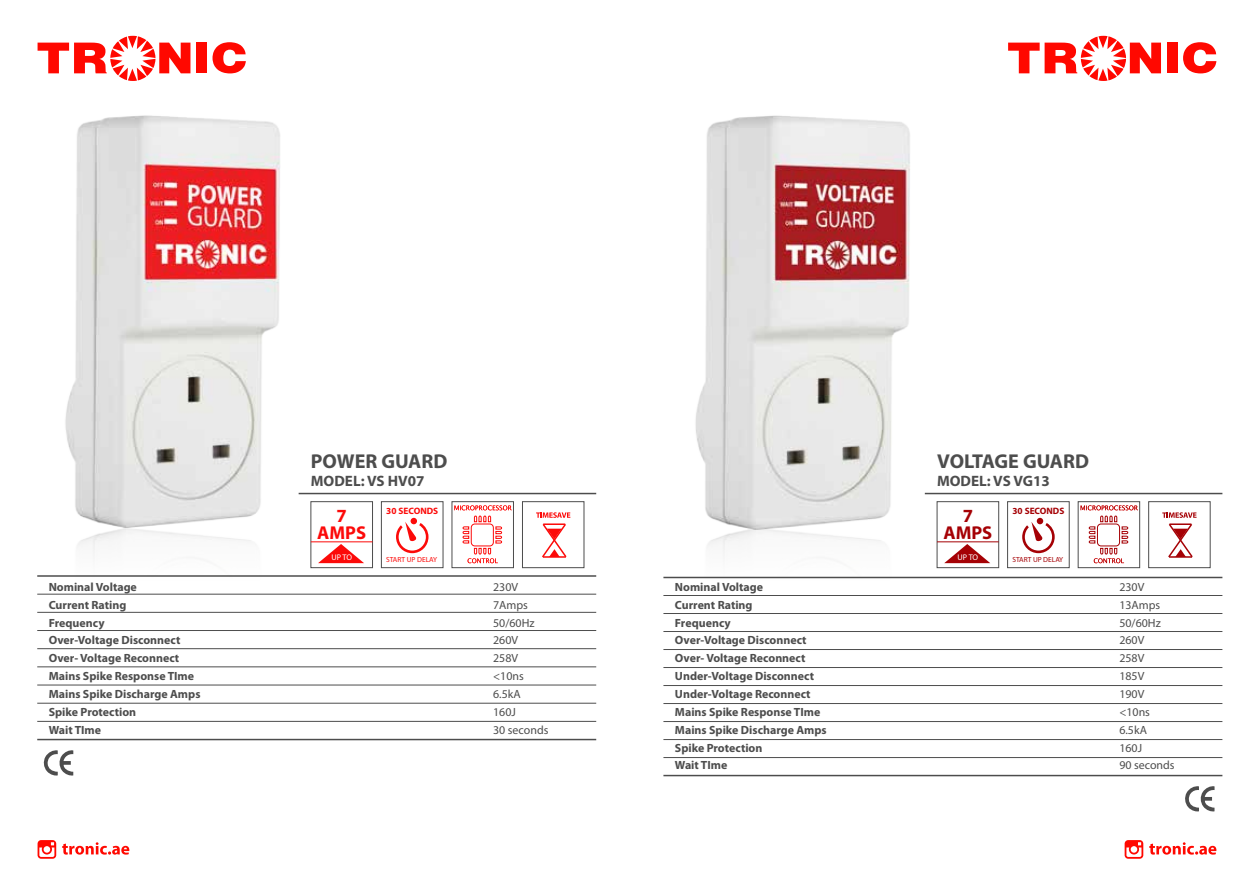
<style>
.page{position:relative;width:1259px;height:893px;background:#fff}
.page>*{position:absolute;margin:0;border:0;box-sizing:border-box;transform-origin:0 0}
.t1{font:700 20.1px "Myriad Pro";color:#4d4d4d}
.t2{font:700 18.6px/17.2px "Myriad Pro";color:#fc0a09;text-align:center}
.t3{font:700 18.6px/17.2px "Myriad Pro";color:#a50105;text-align:center}
.t4{font:700 15.15px "Myriad Pro";color:#4d4d4d}
.t5{font:700 11.85px/17.9px "Myriad Pro";color:#4d4d4d}
.t6{font:11.85px/17.9px "Myriad Pro";color:#4d4d4d}
.t7{font:700 9.3px "Myriad Pro";color:#fc0a09}
.t8{font:700 9.3px "Myriad Pro";color:#a50105}
.t9{font:8.25px "Myriad Pro";letter-spacing:-.015em;color:#fff}
.t10{font:7.35px "Myriad Pro";color:#fc0a09}
.t11{font:7.35px "Myriad Pro";color:#a50105}
</style>
<div class="page">
<img style="left:695px;top:115px;width:231px;height:429px">
<svg style="left:38px;top:36px;width:152px;height:45px"></svg>
<div style="left:197px;top:43px;width:10px;height:30px;background:#ff0800"></div>
<svg style="left:212px;top:42px;width:34px;height:31px"></svg>
<svg style="left:1008px;top:36px;width:153px;height:45px"></svg>
<div style="left:1167px;top:43px;width:10px;height:30px;background:#ff0800"></div>
<svg style="left:1183px;top:42px;width:33px;height:31px"></svg>
<img style="left:65px;top:115px;width:215px;height:427px">
<div style="left:381px;top:501px;width:62px;height:67px;border:1px solid #4d4d4d"></div>
<svg style="left:396px;top:522px;width:32px;height:31px"></svg>
<div style="left:410px;top:518px;width:7px;height:6px;background:#fc0a09;border-radius:50%"></div>
<div style="left:311px;top:501px;width:62px;height:67px;border:1px solid #4d4d4d"></div>
<svg style="left:318px;top:544px;width:46px;height:19px"></svg>
<div style="left:452px;top:501px;width:62px;height:67px;border:1px solid #4d4d4d"></div>
<svg style="left:454px;top:505px;width:58px;height:58px"></svg>
<div style="left:522px;top:501px;width:62px;height:67px;border:1px solid #4d4d4d"></div>
<svg style="left:536px;top:512px;width:34px;height:46px"></svg>
<svg style="left:43px;top:750px;width:30px;height:26px"></svg>
<hr style="left:37px;top:575px;width:559px;height:2px;background:#4d4d4d">
<hr style="left:299px;top:493px;width:297px;height:1px;background:#4d4d4d">
<hr style="left:37px;top:594px;width:559px;height:1px;background:#4d4d4d">
<hr style="left:37px;top:612px;width:559px;height:1px;background:#4d4d4d">
<hr style="left:37px;top:630px;width:559px;height:1px;background:#4d4d4d">
<hr style="left:37px;top:648px;width:559px;height:1px;background:#4d4d4d">
<hr style="left:37px;top:666px;width:559px;height:1px;background:#4d4d4d">
<hr style="left:37px;top:685px;width:559px;height:1px;background:#4d4d4d">
<hr style="left:37px;top:703px;width:559px;height:1px;background:#4d4d4d">
<hr style="left:37px;top:721px;width:559px;height:1px;background:#4d4d4d">
<hr style="left:37px;top:739px;width:559px;height:1px;background:#4d4d4d">
<div style="left:1007px;top:501px;width:62px;height:67px;border:1px solid #4d4d4d"></div>
<svg style="left:1022px;top:522px;width:32px;height:31px"></svg>
<div style="left:1036px;top:518px;width:7px;height:6px;background:#a50105;border-radius:50%"></div>
<div style="left:937px;top:501px;width:62px;height:67px;border:1px solid #4d4d4d"></div>
<svg style="left:944px;top:544px;width:46px;height:19px"></svg>
<div style="left:1078px;top:501px;width:61px;height:67px;border:1px solid #4d4d4d"></div>
<svg style="left:1080px;top:505px;width:58px;height:58px"></svg>
<div style="left:1148px;top:501px;width:62px;height:67px;border:1px solid #4d4d4d"></div>
<svg style="left:1162px;top:512px;width:34px;height:46px"></svg>
<svg style="left:1185px;top:786px;width:29px;height:26px"></svg>
<hr style="left:663px;top:577px;width:559px;height:1px;background:#4d4d4d">
<hr style="left:925px;top:493px;width:297px;height:1px;background:#4d4d4d">
<hr style="left:663px;top:595px;width:559px;height:1px;background:#4d4d4d">
<hr style="left:663px;top:613px;width:559px;height:1px;background:#4d4d4d">
<hr style="left:663px;top:631px;width:559px;height:1px;background:#4d4d4d">
<hr style="left:663px;top:649px;width:559px;height:1px;background:#4d4d4d">
<hr style="left:663px;top:667px;width:559px;height:1px;background:#4d4d4d">
<hr style="left:663px;top:685px;width:559px;height:1px;background:#4d4d4d">
<hr style="left:663px;top:703px;width:559px;height:1px;background:#4d4d4d">
<hr style="left:663px;top:721px;width:559px;height:1px;background:#4d4d4d">
<hr style="left:663px;top:739px;width:559px;height:1px;background:#4d4d4d">
<hr style="left:663px;top:757px;width:559px;height:1px;background:#4d4d4d">
<hr style="left:663px;top:775px;width:559px;height:1px;background:#4d4d4d">
<svg style="left:62px;top:842px;width:67px;height:13px"></svg>
<svg style="left:38px;top:840px;width:18px;height:19px"></svg>
<svg style="left:1149px;top:842px;width:67px;height:13px"></svg>
<svg style="left:1124px;top:840px;width:19px;height:19px"></svg>
<h1 class="t1" style="left:311px;top:448px;width:138px">POWER GUARD</h1>
<p class="t4" style="left:311px;top:471px;width:115px">MODEL: VS HV07</p>
<h1 class="t1" style="left:937px;top:448px;width:153px">VOLTAGE GUARD</h1>
<p class="t4" style="left:937px;top:471px;width:114px">MODEL: VS VG13</p>
<h2 class="t2" style="left:317px;top:506px;width:50px">7<br>AMPS</h2>
<p class="t9" style="left:331px;top:552px;width:22px">UP TO</p>
<p class="t7" style="left:386px;top:504px;width:53px">30 SECONDS</p>
<p class="t10" style="left:386px;top:555px;width:52px">START UP DELAY</p>
<h2 class="t3" style="left:943px;top:506px;width:50px">7<br>AMPS</h2>
<p class="t9" style="left:957px;top:552px;width:22px">UP TO</p>
<p class="t8" style="left:1012px;top:504px;width:53px">30 SECONDS</p>
<p class="t11" style="left:1012px;top:555px;width:52px">START UP DELAY</p>
<p class="t5" style="left:49px;top:578px;width:153px">Nominal Voltage<br>Current Rating<br>Frequency<br>Over-Voltage Disconnect<br>Over- Voltage Reconnect<br>Mains Spike Response TIme<br>Mains Spike Discharge Amps<br>Spike Protection<br>Wait TIme</p>
<p class="t6" style="left:493px;top:578px;width:57px">230V<br>7Amps<br>50/60Hz<br>260V<br>258V &lt;10ns<br>6.5kA<br>160J<br>30 seconds</p>
<p class="t5" style="left:675px;top:578px;width:153px">Nominal Voltage<br>Current Rating<br>Frequency<br>Over-Voltage Disconnect<br>Over- Voltage Reconnect<br>Under-Voltage Disconnect<br>Under-Voltage Reconnect<br>Mains Spike Response TIme<br>Mains Spike Discharge Amps<br>Spike Protection<br>Wait TIme</p>
<p class="t6" style="left:1119px;top:578px;width:57px">230V<br>13Amps<br>50/60Hz<br>260V<br>258V<br>185V<br>190V &lt;10ns<br>6.5kA<br>160J<br>90 seconds</p>
</div>
